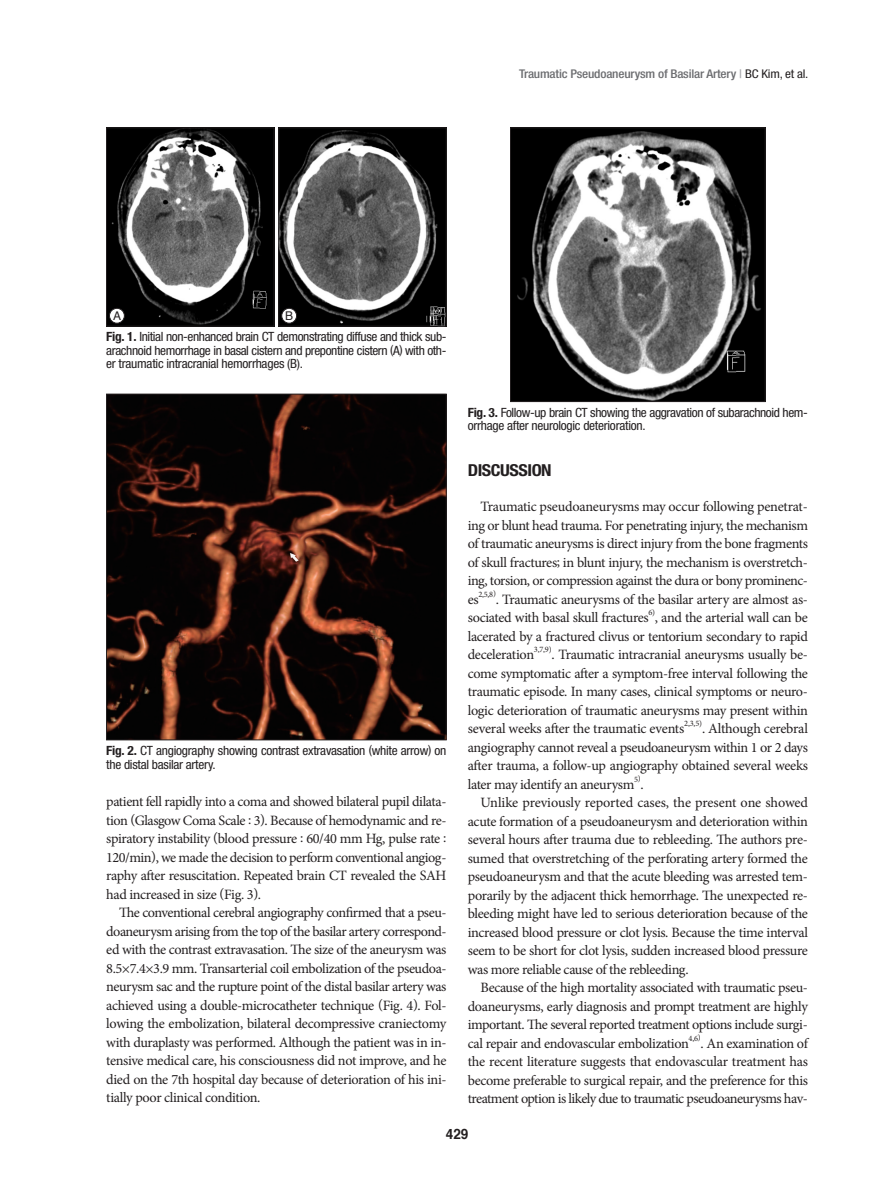
<style>
.page{position:relative;width:893px;height:1191px;background:#fff}
.page>*{position:absolute;margin:0;border:0;box-sizing:border-box;transform-origin:0 0}
.큰제목{font:700 condensed 16.5px "Helvetica Neue LT Std";letter-spacing:-.025em;color:#231f20;scale:1.1 1}
.본문_JKNS{font:14.25px/18.5px "Minion Pro";letter-spacing:-.025em;color:#231f20;text-align:justify}
.t1{font:700 14.25px "Helvetica";color:#231f20;scale:.95 1}
.그림제목{font:condensed 12.75px/13.5px "Helvetica Neue LT Std";letter-spacing:-.02em;color:#231f20;scale:1.05 1}
.런닝_JKNS{font:500 condensed 12px "Helvetica Neue LT Std";letter-spacing:-.015em;color:#6c6d70;scale:1.1 1}
.t2{font:12px "Helvetica";color:#231f20}
.본문_JKNS-2{font:8.25px "Minion Pro";color:#231f20}
.s1{color:#a8a9ad}
.s2{font-weight:400;color:#231f20}
.s3{font-weight:700}
</style>
<div class="page">
<img style="left:108px;top:130px;width:164px;height:194px">
<div style="left:106px;top:128px;width:168px;height:198px;border:1px solid #231f20"></div>
<img style="left:281px;top:130px;width:163px;height:194px">
<div style="left:279px;top:128px;width:167px;height:198px;border:1px solid #231f20"></div>
<div style="left:109px;top:308px;width:15px;height:15px;background:#fff;border-radius:50%"></div>
<div style="left:109px;top:308px;width:16px;height:15px;border:1px solid #231f20;border-radius:50%"></div>
<div style="left:282px;top:308px;width:15px;height:15px;background:#fff;border-radius:50%"></div>
<div style="left:282px;top:308px;width:15px;height:15px;border:1px solid #231f20;border-radius:50%"></div>
<img style="left:108px;top:396px;width:336px;height:342px">
<div style="left:106px;top:394px;width:340px;height:346px;border:1px solid #231f20"></div>
<img style="left:512px;top:130px;width:251px;height:270px">
<div style="left:510px;top:128px;width:255px;height:274px;border:1px solid #231f20"></div>
<p class="런닝_JKNS" style="left:519px;top:67px;width:264px">Traumatic Pseudoaneurysm of Basilar Artery <span class="s1">|</span> <span class="s2">BC Kim, et al.</span></p>
<p class="t2" style="left:113px;top:306px;width:10px">A</p>
<p class="t2" style="left:285px;top:306px;width:10px">B</p>
<p class="그림제목" style="left:106px;top:330px;width:325px;text-align:justify"><span class="s3">Fig. 1.</span> Initial non-enhanced brain CT demonstrating diffuse and thick sub&shy;arachnoid hemorrhage in basal cistern and prepontine cistern (A) with oth&shy;er traumatic intracranial hemorrhages (B).</p>
<p class="그림제목" style="left:106px;top:744px;width:325px"><span class="s3">Fig. 2.</span> CT angiography showing contrast extravasation (white arrow) on the distal basilar artery.</p>
<p class="본문_JKNS" style="left:106px;top:792px;width:342px">patient fell rapidly into a coma and showed bilateral pupil dilata&shy;tion (Glasgow Coma Scale : 3). Because of hemodynamic and re&shy;spiratory instability (blood pressure : 60/40 mm Hg, pulse rate :<br>120/min), we made the decision to perform conventional angiog&shy;raphy after resuscitation. Repeated brain CT revealed the SAH had increased in size (Fig. 3).</p>
<p class="본문_JKNS" style="left:106px;top:903px;width:342px;text-indent:13px">The conventional cerebral angiography confirmed that a pseu&shy;doaneurysm arising from the top of the basilar artery correspond&shy;ed with the contrast extravasation. The size of the aneurysm was 8.5×7.4×3.9 mm. Transarterial coil embolization of the pseudoa&shy;neurysm sac and the rupture point of the distal basilar artery was achieved using a double-microcatheter technique (Fig. 4). Fol&shy;lowing the embolization, bilateral decompressive craniectomy with duraplasty was performed. Although the patient was in in&shy;tensive medical care, his consciousness did not improve, and he died on the 7th hospital day because of deterioration of his ini&shy;tially poor clinical condition.</p>
<p class="그림제목" style="left:468px;top:405px;width:325px"><span class="s3">Fig. 3.</span> Follow-up brain CT showing the aggravation of subarachnoid hem&shy;orrhage after neurologic deterioration.</p>
<p class="큰제목" style="left:468px;top:460px;width:78px">DISCUSSION</p>
<p class="본문_JKNS" style="left:468px;top:497px;width:342px;text-indent:13px">Traumatic pseudoaneurysms may occur following penetrat&shy;ing or blunt head trauma. For penetrating injury, the mechanism of traumatic aneurysms is direct injury from the bone fragments of skull fractures; in blunt injury, the mechanism is overstretch&shy;ing, torsion, or compression against the dura or bony prominenc&shy;es</p>
<p class="본문_JKNS-2" style="left:478px;top:589px;width:19px">2,5,8)</p>
<p class="본문_JKNS" style="left:468px;top:590px;width:342px;text-align:right">. Traumatic aneurysms of the basilar artery are almost as&shy;sociated with basal skull fractures , and the arterial wall can be</p>
<p class="본문_JKNS-2" style="left:648px;top:607px;width:8px">6)</p>
<p class="본문_JKNS" style="left:468px;top:627px;width:342px">lacerated by a fractured clivus or tentorium secondary to rapid deceleration</p>
<p class="본문_JKNS-2" style="left:534px;top:644px;width:19px">3,7,9)</p>
<p class="본문_JKNS" style="left:468px;top:645px;width:342px;text-indent:84px">. Traumatic intracranial aneurysms usually be&shy;come symptomatic after a symptom-free interval following the traumatic episode. In many cases, clinical symptoms or neuro&shy;logic deterioration of traumatic aneurysms may present within several weeks after the traumatic events</p>
<p class="본문_JKNS-2" style="left:684px;top:718px;width:20px">2,3,5)</p>
<p class="본문_JKNS" style="left:468px;top:719px;width:342px;text-indent:234px">. Although cerebral angiography cannot reveal a pseudoaneurysm within 1 or 2 days after trauma, a follow-up angiography obtained several weeks later may identify an aneurysm .</p>
<p class="본문_JKNS-2" style="left:634px;top:773px;width:8px">5)</p>
<p class="본문_JKNS" style="left:468px;top:793px;width:342px;text-indent:13px">Unlike previously reported cases, the present one showed acute formation of a pseudoaneurysm and deterioration within several hours after trauma due to rebleeding. The authors pre&shy;sumed that overstretching of the perforating artery formed the pseudoaneurysm and that the acute bleeding was arrested tem&shy;porarily by the adjacent thick hemorrhage. The unexpected re&shy;bleeding might have led to serious deterioration because of the increased blood pressure or clot lysis. Because the time interval seem to be short for clot lysis, sudden increased blood pressure was more reliable cause of the rebleeding.</p>
<p class="본문_JKNS" style="left:468px;top:978px;width:342px;text-indent:13px">Because of the high mortality associated with traumatic pseu&shy;doaneurysms, early diagnosis and prompt treatment are highly important. The several reported treatment options include surgi&shy;cal repair and endovascular embolization</p>
<p class="본문_JKNS-2" style="left:689px;top:1032px;width:14px">4,6)</p>
<p class="본문_JKNS" style="left:468px;top:1034px;width:342px;text-indent:233px">. An examination of the recent literature suggests that endovascular treatment has become preferable to surgical repair, and the preference for this treatment option is likely due to traumatic pseudoaneurysms hav-</p>
<p class="t1" style="left:446px;top:1123px;width:25px">429</p>
</div>
